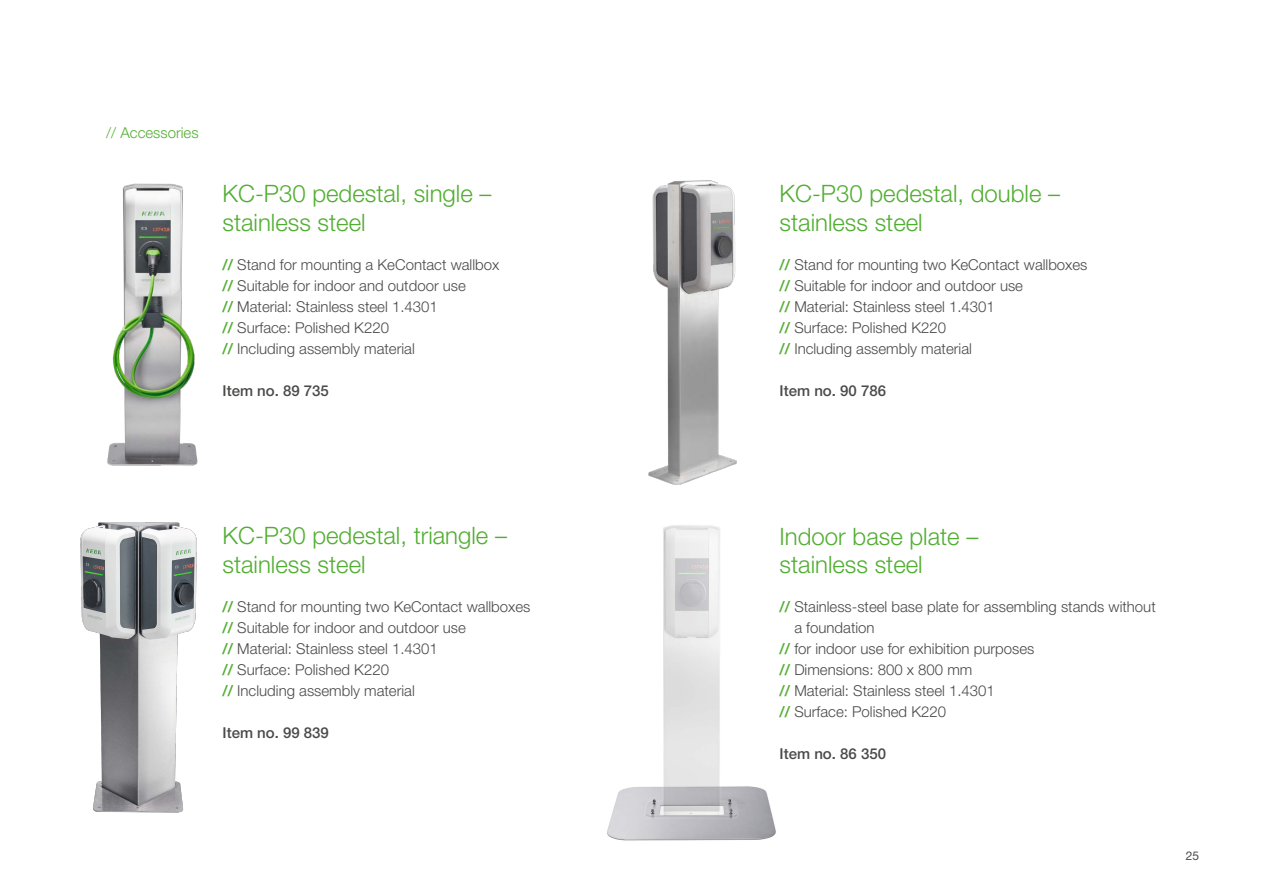
<style>
.page{position:relative;width:1263px;height:893px;background:#fff}
.page>*{position:absolute;margin:0;border:0;box-sizing:border-box;transform-origin:0 0}
.t1{font:300 24px/28.8px "Helvetica Neue LT Pro";color:#52ae32}
.t2{font:300 15px/21px "Helvetica Neue LT Pro";color:#4a4a49}
.t3{font:500 15px "Helvetica Neue LT Pro";color:#4a4a49}
.t4{font:300 15px "Helvetica Neue LT Pro";color:#52ae32}
.t5{font:12px "Helvetica Neue LT Pro";color:#4a4a49}
.s1{font-weight:500;color:#52ae32}
</style>
<div class="page">
<img style="left:607px;top:525px;width:169px;height:316px">
<img style="left:648px;top:180px;width:89px;height:305px">
<img style="left:80px;top:522px;width:117px;height:291px">
<img style="left:107px;top:183px;width:91px;height:283px">
<p class="t4" style="left:106px;top:124px;width:94px">// Accessories</p>
<h1 class="t1" style="left:223px;top:179px;width:270px">KC-P30 pedestal, single – stainless steel</h1>
<p class="t2" style="left:223px;top:254px;width:278px"><span class="s1">//</span> Stand for mounting a KeContact wallbox <span class="s1">//</span> Suitable for indoor and outdoor use<br><span class="s1">//</span> Material: Stainless steel 1. 4301<br><span class="s1">//</span> Surface: Polished K220<br><span class="s1">//</span> Including assembly material</p>
<p class="t3" style="left:223px;top:381px;width:108px">Item no. 89 735</p>
<h1 class="t1" style="left:223px;top:521px;width:286px">KC-P30 pedestal, triangle – stainless steel</h1>
<p class="t2" style="left:223px;top:596px;width:309px"><span class="s1">//</span> Stand for mounting two KeContact wallboxes <span class="s1">//</span> Suitable for indoor and outdoor use<br><span class="s1">//</span> Material: Stainless steel 1. 4301<br><span class="s1">//</span> Surface: Polished K220<br><span class="s1">//</span> Including assembly material</p>
<p class="t3" style="left:223px;top:724px;width:108px">Item no. 99 839</p>
<h1 class="t1" style="left:780px;top:179px;width:282px">KC-P30 pedestal, double – stainless steel</h1>
<p class="t2" style="left:780px;top:254px;width:309px"><span class="s1">//</span> Stand for mounting two KeContact wallboxes <span class="s1">//</span> Suitable for indoor and outdoor use<br><span class="s1">//</span> Material: Stainless steel 1. 4301<br><span class="s1">//</span> Surface: Polished K220<br><span class="s1">//</span> Including assembly material</p>
<p class="t3" style="left:780px;top:381px;width:108px">Item no. 90 786</p>
<h1 class="t1" style="left:780px;top:521px;width:200px">Indoor base plate – stainless steel</h1>
<p class="t2" style="left:780px;top:596px;width:378px"><span class="s1">//</span> Stainless-steel base plate for assembling stands without</p>
<p class="t2" style="left:794px;top:617px;width:82px">a foundation</p>
<p class="t2" style="left:780px;top:638px;width:256px"><span class="s1">//</span> for indoor use for exhibition purposes</p>
<p class="t2" style="left:780px;top:659px;width:194px"><span class="s1">//</span> Dimensions: 800 x 800 mm</p>
<p class="t2" style="left:780px;top:680px;width:217px"><span class="s1">//</span> Material: Stainless steel 1. 4301</p>
<p class="t2" style="left:780px;top:701px;width:168px"><span class="s1">//</span> Surface: Polished K220</p>
<p class="t3" style="left:780px;top:745px;width:108px">Item no. 86 350</p>
<p class="t5" style="left:1186px;top:848px;width:15px">25</p>
</div>
